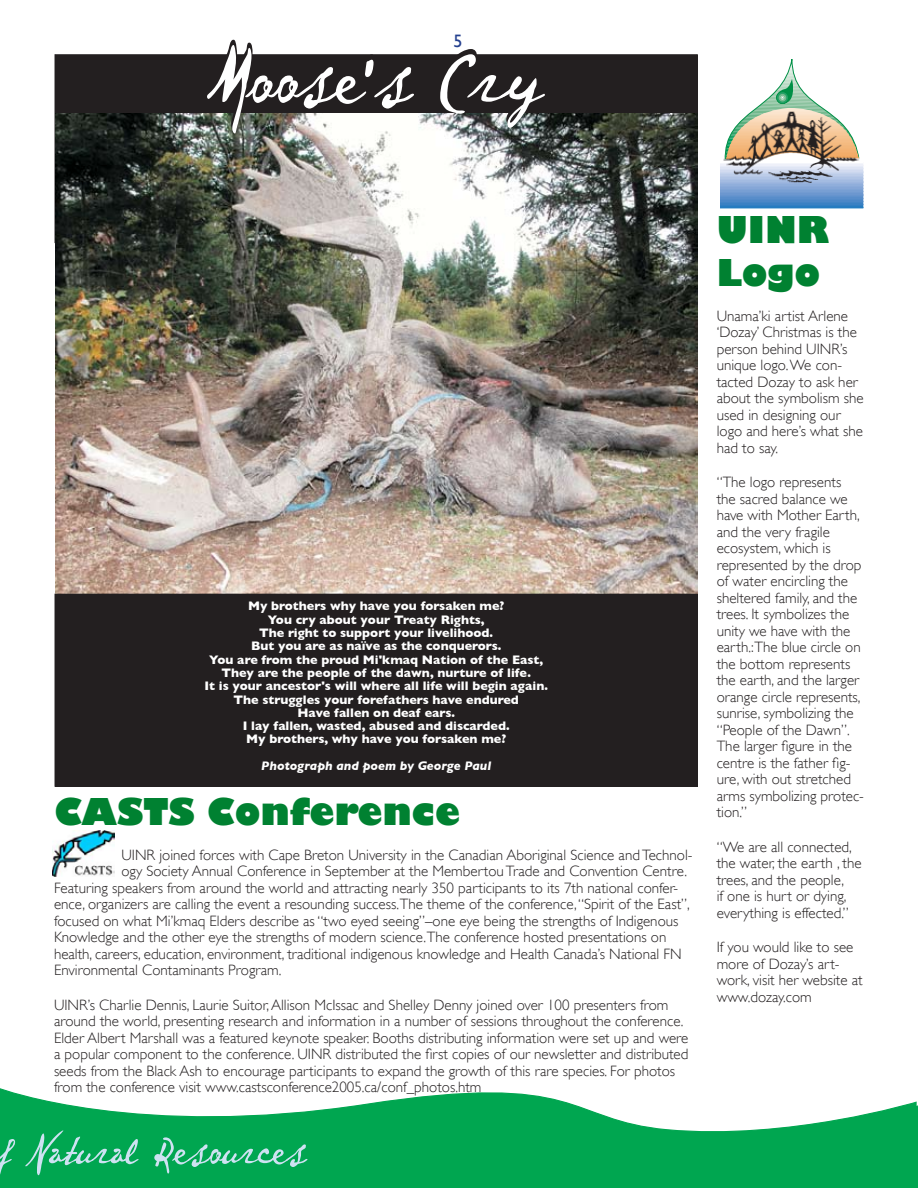
<style>
.page{position:relative;width:918px;height:1188px;background:#fff}
.page>*{position:absolute;margin:0;border:0;box-sizing:border-box;transform-origin:0 0}
.t1{font:800 36px/43.2px "Gill Sans";color:#008131}
.t2{font:300 15px/16.5px "Gill Sans";color:#231f20}
.t3{font:700 12.6px/13.4px "Gill Sans";color:#fff;text-align:center}
.t4{font:italic 700 12.6px "Gill Sans";color:#fff}
</style>
<div class="page">
<svg style="left:0;top:1088px;width:917px;height:100px"></svg>
<svg style="left:0;top:1089px;width:143px;height:99px;background:#35b776"></svg>
<svg style="left:154px;top:1137px;width:158px;height:40px;background:#21af6a"></svg>
<div style="left:55px;top:55px;width:642px;height:188px;background:#231f20"></div>
<img style="left:55px;top:114px;width:642px;height:480px">
<div style="left:55px;top:594px;width:642px;height:192px;background:#231f20"></div>
<div style="left:55px;top:594px;width:643px;height:193px;border:1px solid #231f20"></div>
<svg style="left:205px;top:39px;width:211px;height:94px"></svg>
<hr style="left:720px;top:207px;width:143px;height:1px;background:#1479bf">
<hr style="left:720px;top:206px;width:143px;height:1px;background:#257cc0">
<hr style="left:720px;top:204px;width:143px;height:2px;background:#317ec2">
<hr style="left:720px;top:203px;width:143px;height:1px;background:#3a81c3">
<hr style="left:720px;top:202px;width:143px;height:1px;background:#4284c5">
<hr style="left:720px;top:200px;width:143px;height:1px;background:#4b87c7">
<hr style="left:720px;top:199px;width:143px;height:1px;background:#528ac8">
<hr style="left:720px;top:197px;width:143px;height:2px;background:#588dca">
<hr style="left:720px;top:196px;width:143px;height:1px;background:#5f91cc">
<hr style="left:720px;top:194px;width:143px;height:2px;background:#6694ce">
<hr style="left:720px;top:193px;width:143px;height:1px;background:#6c97cf">
<hr style="left:720px;top:191px;width:143px;height:2px;background:#729bd1">
<hr style="left:720px;top:190px;width:143px;height:1px;background:#789fd3">
<hr style="left:720px;top:189px;width:143px;height:1px;background:#7ea3d5">
<hr style="left:720px;top:187px;width:143px;height:2px;background:#85a6d7">
<hr style="left:720px;top:186px;width:143px;height:1px;background:#8aaad9">
<hr style="left:720px;top:184px;width:143px;height:2px;background:#90aedb">
<hr style="left:720px;top:183px;width:143px;height:1px;background:#97b2dd">
<hr style="left:720px;top:181px;width:143px;height:2px;background:#9db6df">
<hr style="left:720px;top:180px;width:143px;height:1px;background:#a3bbe1">
<hr style="left:720px;top:178px;width:143px;height:2px;background:#aabfe3">
<hr style="left:720px;top:177px;width:143px;height:1px;background:#b0c4e5">
<hr style="left:720px;top:176px;width:143px;height:1px;background:#b7c8e7">
<hr style="left:720px;top:174px;width:143px;height:2px;background:#bdcde9">
<hr style="left:720px;top:173px;width:143px;height:1px;background:#c4d2ec">
<hr style="left:720px;top:171px;width:143px;height:2px;background:#cbd7ee">
<hr style="left:720px;top:170px;width:143px;height:1px;background:#d2dbf0">
<hr style="left:720px;top:168px;width:143px;height:2px;background:#d8e0f2">
<hr style="left:720px;top:167px;width:143px;height:1px;background:#dfe5f4">
<hr style="left:720px;top:165px;width:143px;height:2px;background:#e6ebf7">
<hr style="left:720px;top:164px;width:143px;height:1px;background:#eef0f9">
<hr style="left:720px;top:163px;width:143px;height:1px;background:#f4f6fb">
<img style="left:723px;top:161px;width:136px;height:41px">
<svg style="left:723px;top:59px;width:136px;height:102px"></svg>
<img style="left:53px;top:830px;width:61px;height:46px">
<svg style="left:438px;top:49px;width:109px;height:79px"></svg>
<p class="t3" style="left:204px;top:599px;width:345px">My brothers why have you forsaken me?<br>You cry about your Treaty Rights,<br>The right to support your livelihood.<br>But you are as naïve as the conquerors.<br>You are from the proud Mi'kmaq Nation of the East, They are the people of the dawn, nurture of life.<br>It is your ancestor's will where all life will begin again.<br>The struggles your forefathers have endured<br>Have fallen on deaf ears.<br>I lay fallen, wasted, abused and discarded.<br>My brothers, why have you forsaken me?</p>
<p class="t4" style="left:261px;top:758px;width:232px">Photograph and poem by George Paul</p>
<h1 class="t1" style="left:54px;top:793px;width:408px">CASTS Conference</h1>
<p class="t2" style="left:122px;top:846px;width:573px">UINR joined forces with Cape Breton University in the Canadian Aboriginal Science and Technol-</p>
<p class="t2" style="left:122px;top:863px;width:567px">ogy Society Annual Conference in September at the Membertou Trade and Convention Centre.</p>
<p class="t2" style="left:54px;top:879px;width:626px">Featuring speakers from around the world and attracting nearly 350 participants to its 7th national confer-</p>
<p class="t2" style="left:54px;top:896px;width:637px">ence, organizers are calling the event a resounding success.The theme of the conference, “Spirit of the East”,</p>
<p class="t2" style="left:54px;top:912px;width:626px">focused on what Mi’kmaq Elders describe as “two eyed seeing”–one eye being the strengths of Indigenous</p>
<p class="t2" style="left:54px;top:929px;width:614px">Knowledge and the other eye the strengths of modern science.The conference hosted presentations on</p>
<p class="t2" style="left:54px;top:945px;width:629px">health, careers, education, environment, traditional indigenous knowledge and Health Canada’s National FN</p>
<p class="t2" style="left:54px;top:962px;width:229px">Environmental Contaminants Program.</p>
<p class="t2" style="left:54px;top:996px;width:636px">UINR’s Charlie Dennis, Laurie Suitor, Allison McIssac and Shelley Denny joined over 100 presenters from around the world, presenting research and information in a number of sessions throughout the conference.<br>Elder Albert Marshall was a featured keynote speaker. Booths distributing information were set up and were a popular component to the conference. UINR distributed the first copies of our newsletter and distributed seeds from the Black Ash to encourage participants to expand the growth of this rare species. For photos from the conference visit www.castsconference2005.ca/conf_photos.htm</p>
<h1 class="t1" style="left:717px;top:211px;width:114px">UINR<br>Logo</h1>
<p class="t2" style="left:717px;top:308px;width:148px">Unama’ki artist Arlene ‘Dozay’ Christmas is the person behind UINR’s unique logo. We con&shy;tacted Dozay to ask her about the symbolism she used in designing our logo and here’s what she had to say.</p>
<p class="t2" style="left:717px;top:474px;width:149px">“The logo represents the sacred balance we have with Mother Earth, and the very fragile ecosystem, which is represented by the drop of water encircling the sheltered family, and the trees. It symbolizes the unity we have with the earth.:The blue circle on the bottom represents the earth, and the larger orange circle represents, sunrise, symbolizing the “People of the Dawn”.<br>The larger figure in the centre is the father fig&shy;ure, with out stretched arms symbolizing protec&shy;tion.”</p>
<p class="t2" style="left:717px;top:839px;width:146px">“We are all connected, the water, the earth , the trees, and the people,<br>if one is hurt or dying, everything is effected.”</p>
<p class="t2" style="left:717px;top:939px;width:148px">If you would like to see more of Dozay’s art&shy;work, visit her website at www.dozay.com</p>
</div>
